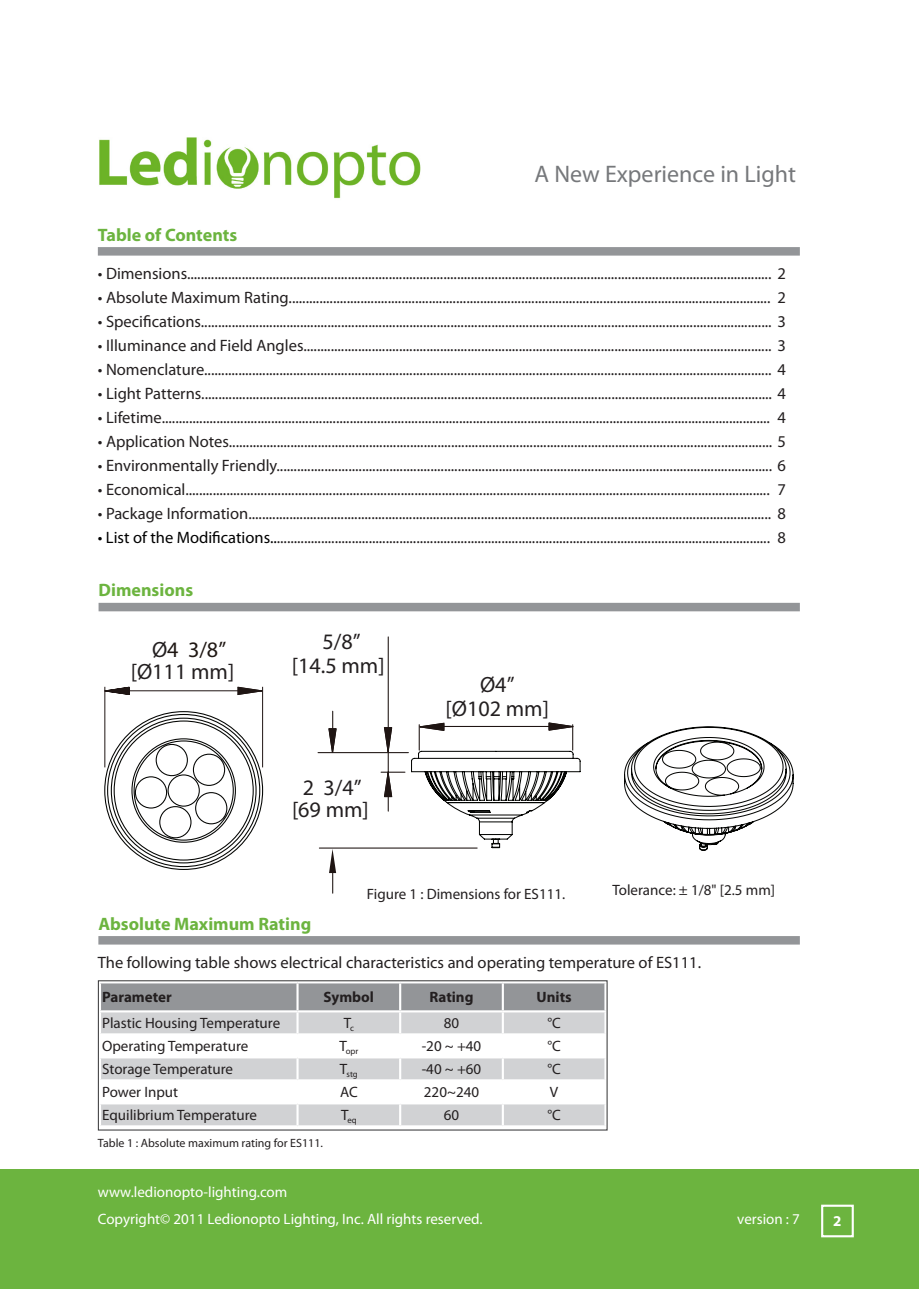
<style>
.page{position:relative;width:919px;height:1289px;background:#fff}
.page>*{position:absolute;margin:0;border:0;box-sizing:border-box;transform-origin:0 0}
.t1{font:24px "Myriad Pro";color:#76787b}
.t2{font:22.2px/21.9px "Myriad Pro";color:#231f20;text-align:center}
.t3{font:700 18px "Myriad Pro";color:#6cb43f}
.t4{font:16.5px "Myriad Pro";color:#231f20}
.t5{font:15px "Myriad Pro";color:#231f20}
.t6{font:15px "Myriad Pro";color:#fff}
.t7{font:700 15px "Myriad Pro";color:#231f20}
.t8{font:700 15px "Myriad Pro";color:#fff}
.t9{font:12px "Myriad Pro";color:#231f20}
.t10{font:8.7px "Myriad Pro";color:#231f20}
.s1{color:#000}
.s2{color:#1f1713}
</style>
<div class="page">
<div style="left:0;top:1169px;width:918px;height:119px;background:#6cb43f"></div>
<div style="left:821px;top:1204px;width:32px;height:33px;border:2px solid #fff"></div>
<img style="left:99px;top:137px;width:322px;height:62px">
<div style="left:98px;top:247px;width:701px;height:8px;background:#939598"></div>
<div style="left:99px;top:603px;width:700px;height:8px;background:#939598"></div>
<div style="left:98px;top:936px;width:701px;height:8px;background:#939598"></div>
<svg style="left:101px;top:983px;width:503px;height:142px"></svg>
<hr style="left:296px;top:983px;width:2px;height:27px;background:#fff">
<hr style="left:399px;top:983px;width:2px;height:27px;background:#fff">
<hr style="left:501px;top:983px;width:3px;height:27px;background:#fff">
<hr style="left:99px;top:1010px;width:198px;height:2px;background:#fff">
<hr style="left:297px;top:1010px;width:103px;height:2px;background:#fff">
<hr style="left:296px;top:1012px;width:2px;height:21px;background:#fff">
<hr style="left:400px;top:1010px;width:103px;height:2px;background:#fff">
<hr style="left:399px;top:1012px;width:2px;height:21px;background:#fff">
<hr style="left:503px;top:1010px;width:103px;height:2px;background:#fff">
<hr style="left:501px;top:1012px;width:3px;height:21px;background:#fff">
<hr style="left:99px;top:1033px;width:198px;height:2px;background:#fff">
<hr style="left:297px;top:1033px;width:103px;height:2px;background:#fff">
<hr style="left:296px;top:1035px;width:2px;height:21px;background:#fff">
<hr style="left:400px;top:1033px;width:103px;height:2px;background:#fff">
<hr style="left:399px;top:1035px;width:2px;height:21px;background:#fff">
<hr style="left:503px;top:1033px;width:103px;height:2px;background:#fff">
<hr style="left:501px;top:1035px;width:3px;height:21px;background:#fff">
<hr style="left:99px;top:1056px;width:198px;height:2px;background:#fff">
<hr style="left:297px;top:1056px;width:103px;height:2px;background:#fff">
<hr style="left:296px;top:1058px;width:2px;height:21px;background:#fff">
<hr style="left:400px;top:1056px;width:103px;height:2px;background:#fff">
<hr style="left:399px;top:1058px;width:2px;height:21px;background:#fff">
<hr style="left:503px;top:1056px;width:103px;height:2px;background:#fff">
<hr style="left:501px;top:1058px;width:3px;height:21px;background:#fff">
<hr style="left:99px;top:1079px;width:198px;height:2px;background:#fff">
<hr style="left:297px;top:1079px;width:103px;height:2px;background:#fff">
<hr style="left:296px;top:1081px;width:2px;height:21px;background:#fff">
<hr style="left:400px;top:1079px;width:103px;height:2px;background:#fff">
<hr style="left:399px;top:1081px;width:2px;height:21px;background:#fff">
<hr style="left:503px;top:1079px;width:103px;height:2px;background:#fff">
<hr style="left:501px;top:1081px;width:3px;height:21px;background:#fff">
<hr style="left:99px;top:1102px;width:198px;height:2px;background:#fff">
<hr style="left:297px;top:1102px;width:103px;height:2px;background:#fff">
<hr style="left:296px;top:1104px;width:2px;height:21px;background:#fff">
<hr style="left:400px;top:1102px;width:103px;height:2px;background:#fff">
<hr style="left:399px;top:1104px;width:2px;height:21px;background:#fff">
<hr style="left:503px;top:1102px;width:103px;height:2px;background:#fff">
<hr style="left:501px;top:1104px;width:3px;height:21px;background:#fff">
<div style="left:98px;top:980px;width:509px;height:150px;border:1px solid #3e3e3f"></div>
<svg style="left:104px;top:686px;width:160px;height:184px"></svg>
<hr style="left:418px;top:724px;width:2px;height:26px;background:#1f1513">
<svg style="left:419px;top:722px;width:155px;height:3px"></svg>
<svg style="left:381px;top:727px;width:24px;height:70px"></svg>
<hr style="left:387px;top:780px;width:2px;height:31px;background:#1f1513">
<hr style="left:387px;top:752px;width:2px;height:20px;background:#1f1513">
<hr style="left:387px;top:637px;width:2px;height:90px;background:#1f1513">
<svg style="left:329px;top:848px;width:7px;height:25px"></svg>
<svg style="left:328px;top:727px;width:9px;height:27px"></svg>
<hr style="left:319px;top:847px;width:158px;height:1px;background:#1f1513">
<hr style="left:318px;top:752px;width:90px;height:1px;background:#1f1513">
<hr style="left:332px;top:711px;width:1px;height:31px;background:#1f1513">
<hr style="left:332px;top:863px;width:1px;height:30px;background:#1f1513">
<svg style="left:410px;top:725px;width:384px;height:126px"></svg>
<p class="t3" style="left:98px;top:223px;width:141px">Table of Contents</p>
<h1 class="t1" style="left:534px;top:159px;width:263px">A New Experience in Light</h1>
<p class="t4" style="left:98px;top:263px;width:689px">• Dimensions........................................................................................................................................................................... 2</p>
<p class="t4" style="left:98px;top:287px;width:689px">• Absolute Maximum Rating............................................................................................................................................. 2</p>
<p class="t4" style="left:98px;top:311px;width:689px">• Specifications....................................................................................................................................................................... 3</p>
<p class="t4" style="left:98px;top:335px;width:689px">• Illuminance and Field Angles......................................................................................................................................... 3</p>
<p class="t4" style="left:98px;top:359px;width:689px">• Nomenclature...................................................................................................................................................................... 4</p>
<p class="t4" style="left:98px;top:383px;width:689px">• Light Patterns....................................................................................................................................................................... 4</p>
<p class="t4" style="left:98px;top:407px;width:673px">• Lifetime..................................................................................................................................................................................</p>
<p class="t4" style="left:98px;top:431px;width:689px">• Application Notes............................................................................................................................................................... 5</p>
<p class="t4" style="left:98px;top:455px;width:689px">• Environmentally Friendly................................................................................................................................................. 6</p>
<p class="t4" style="left:98px;top:479px;width:673px">• Economical...........................................................................................................................................................................</p>
<p class="t4" style="left:98px;top:503px;width:689px">• Package Information......................................................................................................................................................... 8</p>
<p class="t4" style="left:98px;top:527px;width:689px"><span class="s1">• List of the Modifications..</span>................................................................................................................................................. 8</p>
<p class="t4" style="left:777px;top:407px;width:10px">4</p>
<p class="t4" style="left:777px;top:479px;width:10px">7</p>
<p class="t3" style="left:99px;top:578px;width:96px">Dimensions</p>
<h2 class="t2" style="left:131px;top:638px;width:105px">Ø<span class="s2">4 3/8” </span>[Ø111 mm]</h2>
<h2 class="t2" style="left:292px;top:629px;width:94px;line-height:23.9px">5/8”<br>[14.5 mm]</h2>
<h2 class="t2" style="left:292px;top:776px;width:78px">2 3/4” [69 mm]</h2>
<h2 class="t2" style="left:445px;top:672px;width:105px;line-height:23.7px">Ø4”<br>[Ø102 mm]</h2>
<p class="t5" style="left:367px;top:884px;width:200px">Figure 1 : Dimensions for ES111.</p>
<p class="t3" style="left:98px;top:911px;width:214px">Absolute Maximum Rating</p>
<p class="t5" style="left:612px;top:880px;width:164px">Tolerance: ± 1/8" [2.5 mm]</p>
<p class="t4" style="left:98px;top:952px;width:604px">The following table shows electrical characteristics and operating temperature of ES111.</p>
<p class="t7" style="left:102px;top:987px;width:71px">Parameter</p>
<p class="t7" style="left:323px;top:987px;width:52px">Symbol</p>
<p class="t7" style="left:429px;top:987px;width:46px">Rating</p>
<p class="t7" style="left:536px;top:987px;width:37px">Units</p>
<p class="t5" style="left:102px;top:1013px;width:179px">Plastic Housing Temperature</p>
<p class="t5" style="left:344px;top:1013px;width:12px">T<sub>c</sub></p>
<p class="t5" style="left:444px;top:1013px;width:17px">80</p>
<p class="t5" style="left:547px;top:1013px;width:15px">°C</p>
<p class="t5" style="left:102px;top:1036px;width:148px">Operating Temperature</p>
<p class="t10" style="left:339px;top:1045px;width:21px"><sup>T</sup>opr</p>
<p class="t5" style="left:421px;top:1036px;width:61px">-20 ~ +40</p>
<p class="t5" style="left:547px;top:1036px;width:15px">°C</p>
<p class="t5" style="left:102px;top:1059px;width:132px">Storage Temperature</p>
<p class="t10" style="left:340px;top:1068px;width:19px"><sup>T</sup>stg</p>
<p class="t5" style="left:421px;top:1059px;width:61px">-40 ~ +60</p>
<p class="t5" style="left:547px;top:1059px;width:15px">°C</p>
<p class="t5" style="left:102px;top:1082px;width:78px">Power Input</p>
<p class="t5" style="left:340px;top:1082px;width:19px">AC</p>
<p class="t5" style="left:424px;top:1082px;width:57px">220~240</p>
<p class="t5" style="left:550px;top:1082px;width:10px">V</p>
<p class="t5" style="left:102px;top:1105px;width:156px">Equilibrium Temperature</p>
<p class="t10" style="left:341px;top:1114px;width:17px"><sup>T</sup>eq</p>
<p class="t5" style="left:444px;top:1105px;width:17px">60</p>
<p class="t5" style="left:547px;top:1105px;width:15px">°C</p>
<p class="t9" style="left:98px;top:1135px;width:227px">Table 1 : Absolute maximum rating for ES111.</p>
<p class="t6" style="left:98px;top:1182px;width:191px">www.ledionopto-lighting.com</p>
<p class="t6" style="left:98px;top:1209px;width:386px">Copyright© 2011 Ledionopto Lighting, Inc. All rights reserved.</p>
<p class="t6" style="left:737px;top:1209px;width:64px">version : 7</p>
<p class="t8" style="left:833px;top:1211px;width:10px">2</p>
</div>
